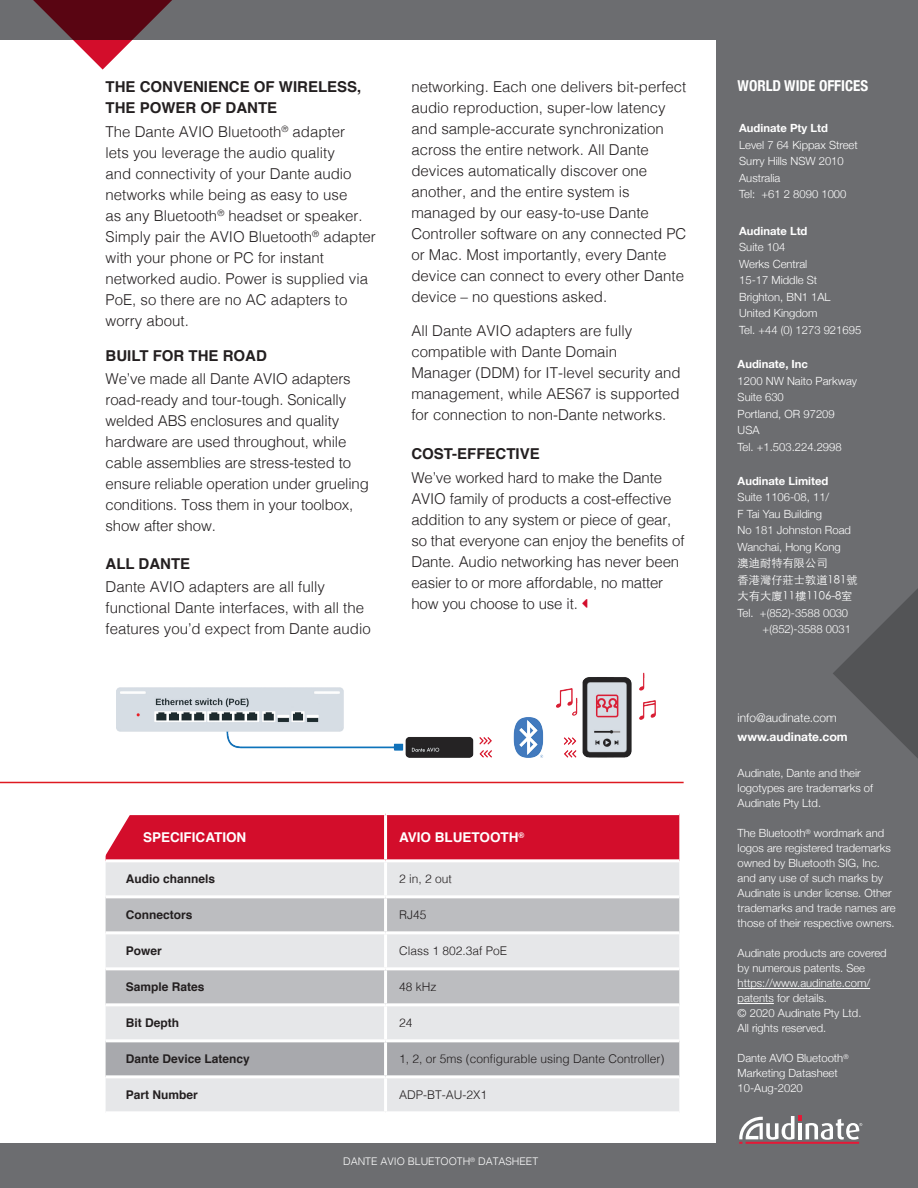
<style>
.page{position:relative;width:918px;height:1188px;background:#6c6d70}
.page>*{position:absolute;margin:0;border:0;box-sizing:border-box;transform-origin:0 0}
.t1{font:300 15px/21px "Helvetica";color:#231f20}
.Heading_2{font:700 15px/21px "Helvetica";color:#231f20}
.t2{font:700 condensed 15px "Helvetica Neue";color:#fff}
.t3{font:700 13.5px "Helvetica";color:#fff}
.t4{font:300 12px "Helvetica";color:#231f20}
.t5{font:700 12px "Helvetica";color:#231f20}
.t6{font:300 12px "Helvetica Neue";color:#fff}
.t7{font:700 12px "Helvetica Neue";color:#fff}
.t8{font:300 11.25px/15px "Helvetica Neue";color:#fff}
.t9{font:700 11.25px "Helvetica Neue";color:#fff}
.t10{font:300 11.25px "ST Heiti SC";color:#fff}
.t11{font:300 10.5px "Helvetica";color:#fff}
</style>
<div class="page">
<div style="left:0;top:41px;width:881px;height:1102px;background:#fff"></div>
<div style="left:716px;top:0;width:202px;height:1188px;background:#6c6d70"></div>
<hr style="left:738px;top:988px;width:132px;height:1px;background:#fff">
<hr style="left:738px;top:1003px;width:36px;height:1px;background:#fff">
<svg style="left:739px;top:1115px;width:123px;height:28px"></svg>
<svg style="left:833px;top:588px;width:85px;height:170px"></svg>
<svg style="left:0;top:0;width:222px;height:70px"></svg>
<div style="left:106px;top:898px;width:573px;height:33px;background:#bcbdc0"></div>
<svg style="left:106px;top:934px;width:573px;height:177px;background:#dbdcdf"></svg>
<div style="left:106px;top:1042px;width:573px;height:33px;background:#a8a9ad"></div>
<hr style="left:384px;top:898px;width:3px;height:33px;background:#fff">
<hr style="left:384px;top:934px;width:3px;height:33px;background:#fff">
<hr style="left:106px;top:967px;width:280px;height:3px;background:#fff">
<hr style="left:386px;top:967px;width:293px;height:3px;background:#fff">
<hr style="left:384px;top:970px;width:3px;height:33px;background:#fff">
<hr style="left:106px;top:1003px;width:280px;height:3px;background:#fff">
<hr style="left:386px;top:1003px;width:293px;height:3px;background:#fff">
<hr style="left:384px;top:1006px;width:3px;height:33px;background:#fff">
<hr style="left:106px;top:1039px;width:280px;height:3px;background:#fff">
<hr style="left:386px;top:1039px;width:293px;height:3px;background:#fff">
<hr style="left:384px;top:1042px;width:3px;height:33px;background:#fff">
<hr style="left:106px;top:1075px;width:280px;height:3px;background:#fff">
<hr style="left:386px;top:1075px;width:293px;height:3px;background:#fff">
<hr style="left:384px;top:1078px;width:3px;height:33px;background:#fff">
<svg style="left:34px;top:781px;width:645px;height:114px"></svg>
<hr style="left:0;top:782px;width:684px;height:1px;background:#de1920">
<img style="left:117px;top:672px;width:539px;height:86px">
<p class="Heading_2" style="left:106px;top:77px;width:257px">THE CONVENIENCE OF WIRELESS,<br>THE POWER OF DANTE</p>
<p class="t1" style="left:106px;top:120px;width:272px">The Dante AVIO Bluetooth<sup>®</sup> adapter<br>lets you leverage the audio quality<br>and connectivity of your Dante audio networks while being as easy to use<br>as any Bluetooth<sup>®</sup> headset or speaker.<br>Simply pair the AVIO Bluetooth<sup>®</sup> adapter with your phone or PC for instant networked audio. Power is supplied via PoE, so there are no AC adapters to worry about.</p>
<p class="Heading_2" style="left:106px;top:345px;width:163px">BUILT FOR THE ROAD</p>
<p class="t1" style="left:106px;top:367px;width:265px">We’ve made all Dante AVIO adapters road-ready and tour-tough. Sonically welded ABS enclosures and quality hardware are used throughout, while cable assemblies are stress-tested to ensure reliable operation under grueling conditions. Toss them in your toolbox, show after show.</p>
<p class="Heading_2" style="left:106px;top:553px;width:86px">ALL DANTE</p>
<p class="t1" style="left:106px;top:576px;width:267px">Dante AVIO adapters are all fully functional Dante interfaces, with all the features you’d expect from Dante audio</p>
<p class="t1" style="left:411px;top:75px;width:277px">networking. Each one delivers bit-perfect audio reproduction, super-low latency and sample-accurate synchronization across the entire network. All Dante devices automatically discover one another, and the entire system is managed by our easy-to-use Dante Controller software on any connected PC or Mac. Most importantly, every Dante device can connect to every other Dante device – no questions asked.</p>
<p class="t1" style="left:411px;top:319px;width:271px">All Dante AVIO adapters are fully compatible with Dante Domain Manager (DDM) for IT-level security and management, while AES67 is supported for connection to non-Dante networks.</p>
<p class="Heading_2" style="left:411px;top:444px;width:130px">COST-EFFECTIVE</p>
<p class="t1" style="left:411px;top:466px;width:275px">We’ve worked hard to make the Dante AVIO family of products a cost-effective addition to any system or piece of gear, so that everyone can enjoy the benefits of Dante. Audio networking has never been easier to or more affordable, no matter how you choose to use it.</p>
<p class="t3" style="left:143px;top:827px;width:105px">SPECIFICATION</p>
<p class="t3" style="left:399px;top:827px;width:127px">AVIO BLUETOOTH<sup>®</sup></p>
<p class="t5" style="left:126px;top:869px;width:91px">Audio channels</p>
<p class="t4" style="left:399px;top:869px;width:54px">2 in, 2 out</p>
<p class="t5" style="left:126px;top:905px;width:68px">Connectors</p>
<p class="t4" style="left:399px;top:905px;width:29px">RJ45</p>
<p class="t5" style="left:126px;top:941px;width:38px">Power</p>
<p class="t4" style="left:399px;top:941px;width:110px">Class 1 802.3af PoE</p>
<p class="t5" style="left:126px;top:977px;width:80px">Sample Rates</p>
<p class="t4" style="left:399px;top:977px;width:39px">48 kHz</p>
<p class="t5" style="left:126px;top:1013px;width:55px">Bit Depth</p>
<p class="t4" style="left:399px;top:1013px;width:15px">24</p>
<p class="t5" style="left:126px;top:1049px;width:126px">Dante Device Latency</p>
<p class="t4" style="left:399px;top:1049px;width:267px">1, 2, or 5ms (configurable using Dante Controller)</p>
<p class="t5" style="left:126px;top:1085px;width:74px">Part Number</p>
<p class="t4" style="left:399px;top:1085px;width:90px">ADP-BT-AU-2X1</p>
<p class="t11" style="left:343px;top:1153px;width:197px">DANTE AVIO BLUETOOTH<sup>®</sup> DATASHEET</p>
<p class="t2" style="left:738px;top:73px;width:132px">WORLD WIDE OFFICES</p>
<p class="t9" style="left:739px;top:120px;width:90px">Audinate Pty Ltd</p>
<p class="t8" style="left:739px;top:136px;width:120px;line-height:16.5px">Level 7 64 Kippax Street<br>Surry Hills NSW 2010<br>Australia</p>
<p class="t8" style="left:739px;top:186px;width:109px">Tel: +61 2 8090 1000</p>
<p class="t9" style="left:739px;top:222px;width:70px">Audinate Ltd</p>
<p class="t8" style="left:739px;top:239px;width:48px">Suite 104</p>
<p class="t8" style="left:739px;top:255px;width:70px">Werks Central</p>
<p class="t8" style="left:739px;top:272px;width:80px">15-17 Middle St</p>
<p class="t8" style="left:739px;top:288px;width:93px">Brighton, BN1 1AL</p>
<p class="t8" style="left:739px;top:305px;width:80px">United Kingdom</p>
<p class="t8" style="left:739px;top:321px;width:124px">Tel. +44 (0) 1273 921695</p>
<p class="t9" style="left:738px;top:355px;width:72px">Audinate, Inc</p>
<p class="t8" style="left:738px;top:372px;width:121px;line-height:16.5px">1200 NW Naito Parkway<br>Suite 630</p>
<p class="t8" style="left:738px;top:405px;width:99px">Portland, OR 97209</p>
<p class="t8" style="left:738px;top:422px;width:23px">USA</p>
<p class="t8" style="left:738px;top:438px;width:106px">Tel. +1.503.224.2998</p>
<p class="t9" style="left:738px;top:472px;width:92px">Audinate Limited</p>
<p class="t8" style="left:738px;top:488px;width:93px;line-height:16.5px">Suite 1106-08, 11/<br>F Tai Yau Building</p>
<p class="t8" style="left:738px;top:522px;width:115px">No 181 Johnston Road</p>
<p class="t8" style="left:738px;top:539px;width:105px">Wanchai, Hong Kong</p>
<p class="t10" style="left:738px;top:554px;width:91px">澳迪耐特有限公司</p>
<p class="t10" style="left:738px;top:570px;width:121px">香港灣仔莊士敦道181號</p>
<p class="t10" style="left:738px;top:587px;width:116px">大有大廈11樓1106-8室</p>
<p class="t8" style="left:738px;top:605px;width:112px">Tel. +(852)-3588 0030</p>
<p class="t8" style="left:763px;top:621px;width:90px">+(852)-3588 0031</p>
<p class="t6" style="left:738px;top:708px;width:100px">info@audinate.com</p>
<p class="t7" style="left:738px;top:727px;width:111px">www.audinate.com</p>
<p class="t8" style="left:738px;top:765px;width:137px">Audinate, Dante and their logotypes are trademarks of<br>Audinate Pty Ltd.</p>
<p class="t8" style="left:738px;top:825px;width:160px">The Bluetooth<sup>®</sup> wordmark and logos are registered trademarks owned by Bluetooth SIG, Inc. and any use of such marks by<br>Audinate is under license. Other trademarks and trade names are those of their respective owners.</p>
<p class="t8" style="left:738px;top:945px;width:151px">Audinate products are covered by numerous patents. See https://www.audinate.com/ patents for details.<br>© 2020 Audinate Pty Ltd.</p>
<p class="t8" style="left:738px;top:1020px;width:90px">All rights reserved.</p>
<p class="t8" style="left:738px;top:1050px;width:112px">Dante AVIO Bluetooth<sup>®<br></sup>Marketing Datasheet</p>
<p class="t8" style="left:738px;top:1080px;width:67px">10-Aug-2020</p>
</div>
